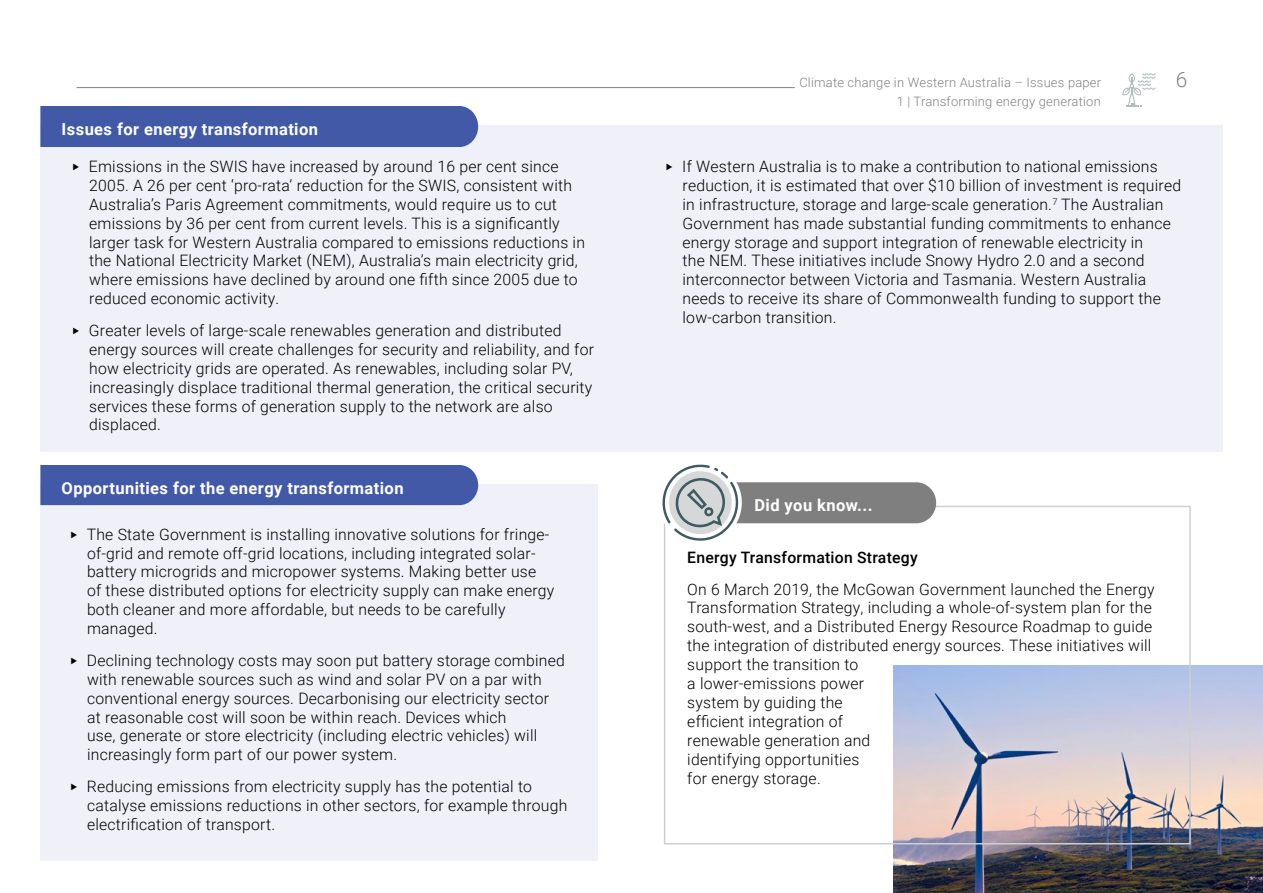
<style>
.page{position:relative;width:1263px;height:893px;background:#fff}
.page>*{position:absolute;margin:0;border:0;box-sizing:border-box;transform-origin:0 0}
.t1{font:300 21px "Roboto";color:#808285}
.t2{font:700 16.5px "Roboto";letter-spacing:.025em;color:#fff}
.t3{font:300 15.75px/18.9px "Roboto";letter-spacing:.015em;color:#000}
.t4{font:500 15.75px "Roboto";letter-spacing:.015em;color:#000}
.t5{font:300 13.05px "Roboto";letter-spacing:.015em;color:#808285}
</style>
<div class="page">
<div style="left:40px;top:126px;width:1183px;height:326px;background:#f0f0f8"></div>
<div style="left:40px;top:485px;width:557px;height:376px;background:#f0f0f8"></div>
<img style="left:893px;top:665px;width:370px;height:228px">
<div style="left:664px;top:506px;width:527px;height:338px;border:2px solid #cdcfd0"></div>
<svg style="left:662px;top:464px;width:274px;height:86px"></svg>
<svg style="left:1122px;top:73px;width:33px;height:33px"></svg>
<div style="left:40px;top:106px;width:438px;height:41px;background:#4259a8"></div>
<div style="left:40px;top:465px;width:438px;height:40px;background:#4259a8"></div>
<hr style="left:77px;top:87px;width:718px;height:1px;background:#808285">
<p class="t2" style="left:62px;top:118px;width:258px">Issues for energy transformation</p>
<p class="t3" style="left:89px;top:156px;width:497px;text-indent:-17px">‣ Emissions in the SWIS have increased by around 16 per cent since 2005. A 26 per cent ‘pro‑rata’ reduction for the SWIS, consistent with Australia’s Paris Agreement commitments, would require us to cut emissions by 36 per cent from current levels. This is a significantly larger task for Western Australia compared to emissions reductions in the National Electricity Market (NEM), Australia’s main electricity grid, where emissions have declined by around one fifth since 2005 due to reduced economic activity.</p>
<p class="t3" style="left:89px;top:320px;width:506px;text-indent:-17px">‣ Greater levels of large‑scale renewables generation and distributed energy sources will create challenges for security and reliability, and for how electricity grids are operated. As renewables, including solar PV, increasingly displace traditional thermal generation, the critical security services these forms of generation supply to the network are also displaced.</p>
<p class="t2" style="left:62px;top:476px;width:343px">Opportunities for the energy transformation</p>
<p class="t3" style="left:87px;top:524px;width:469px;text-indent:-17px">‣ The State Government is installing innovative solutions for fringe&shy;of-grid and remote off-grid locations, including integrated solar&shy;battery microgrids and micropower systems. Making better use of these distributed options for electricity supply can make energy both cleaner and more affordable, but needs to be carefully managed.</p>
<p class="t3" style="left:87px;top:650px;width:479px;text-indent:-17px">‣ Declining technology costs may soon put battery storage combined with renewable sources such as wind and solar PV on a par with conventional energy sources. Decarbonising our electricity sector at reasonable cost will soon be within reach. Devices which<br>use, generate or store electricity (including electric vehicles) will increasingly form part of our power system.</p>
<p class="t3" style="left:87px;top:776px;width:482px;text-indent:-17px">‣ Reducing emissions from electricity supply has the potential to catalyse emissions reductions in other sectors, for example through electrification of transport.</p>
<p class="t5" style="left:799px;top:73px;width:303px">Climate change in Western Australia – Issues paper</p>
<h1 class="t1" style="left:1176px;top:64px;width:13px">6</h1>
<p class="t5" style="left:897px;top:92px;width:206px">1 | Transforming energy generation</p>
<p class="t3" style="left:682px;top:156px;width:500px;text-indent:-17px">‣ If Western Australia is to make a contribution to national emissions reduction, it is estimated that over $10 billion of investment is required in infrastructure, storage and large‑scale generation.<sup>7</sup> The Australian Government has made substantial funding commitments to enhance energy storage and support integration of renewable electricity in<br>the NEM. These initiatives include Snowy Hydro 2.0 and a second interconnector between Victoria and Tasmania. Western Australia needs to receive its share of Commonwealth funding to support the low‑carbon transition.</p>
<p class="t2" style="left:754px;top:494px;width:120px">Did you know...</p>
<p class="t4" style="left:687px;top:546px;width:232px">Energy Transformation Strategy</p>
<p class="t3" style="left:687px;top:579px;width:469px">On 6 March 2019, the McGowan Government launched the Energy Transformation Strategy, including a whole‑of‑system plan for the south-west, and a Distributed Energy Resource Roadmap to guide the integration of distributed energy sources. These initiatives will support the transition to<br>a lower‑emissions power<br>system by guiding the<br>efficient integration of<br>renewable generation and<br>identifying opportunities<br>for energy storage.</p>
</div>
